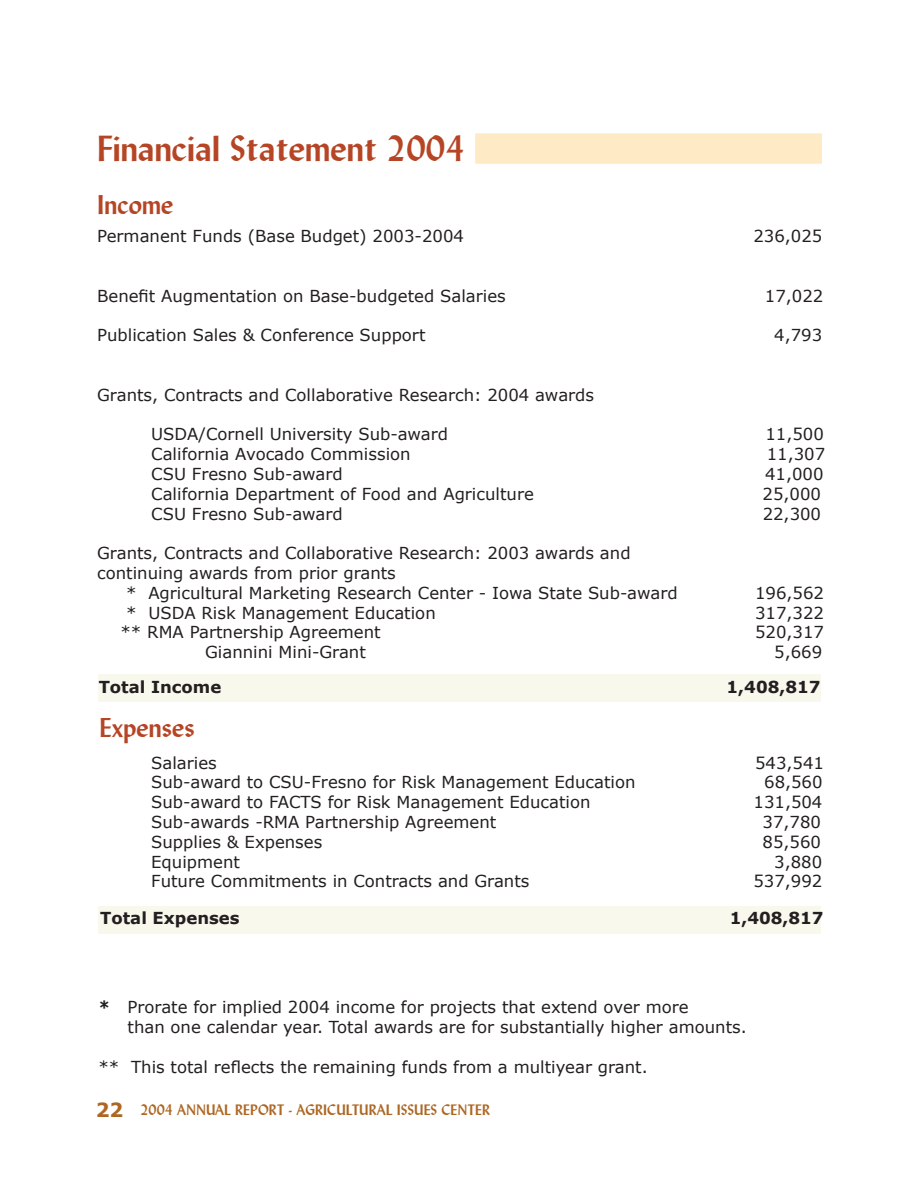
<style>
.page{position:relative;width:918px;height:1188px;background:#fff}
.page>*{position:absolute;margin:0;border:0;box-sizing:border-box;transform-origin:0 0}
.t1{font:700 36px "Lydian BT";color:#b64525}
.t2{font:700 27px "Lydian BT";color:#b64525}
.t3{font:16.5px/19.8px "Verdana";color:#231f20}
.t4{font:700 16.5px "Verdana";color:#231f20}
.t5{font:700 15px "Lydian BT";color:#ad6723}
.s1{font-weight:700}
.s2{font-family:"Verdana";font-size:19.5px}
</style>
<div class="page">
<div style="left:98px;top:907px;width:722px;height:27px;background:#f8f8ed"></div>
<div style="left:98px;top:674px;width:722px;height:28px;background:#f8f8ed"></div>
<div style="left:476px;top:134px;width:345px;height:29px;background:#feeac4"></div>
<div style="left:475px;top:133px;width:347px;height:31px;border:2px solid #feeac4"></div>
<h1 class="t1" style="left:97px;top:126px;width:369px">Financial Statement 2004</h1>
<h2 class="t2" style="left:97px;top:188px;width:78px">Income</h2>
<p class="t3" style="left:97px;top:226px;width:368px">Permanent Funds (Base Budget) 2003-2004</p>
<p class="t3" style="left:754px;top:226px;width:70px">236,025</p>
<p class="t3" style="left:97px;top:285px;width:410px">Benefit Augmentation on Base-budgeted Salaries</p>
<p class="t3" style="left:765px;top:285px;width:60px">17,022</p>
<p class="t3" style="left:97px;top:325px;width:330px">Publication Sales &amp; Conference Support</p>
<p class="t3" style="left:774px;top:325px;width:49px">4,793</p>
<p class="t3" style="left:97px;top:384px;width:498px">Grants, Contracts and Collaborative Research: 2004 awards</p>
<p class="t3" style="left:151px;top:424px;width:298px">USDA/Cornell University Sub-award</p>
<p class="t3" style="left:765px;top:424px;width:60px">11,500</p>
<p class="t3" style="left:151px;top:444px;width:261px">California Avocado Commission</p>
<p class="t3" style="left:767px;top:444px;width:60px">11,307</p>
<p class="t3" style="left:151px;top:464px;width:193px">CSU Fresno Sub-award</p>
<p class="t3" style="left:765px;top:464px;width:60px">41,000</p>
<p class="t3" style="left:151px;top:483px;width:384px">California Department of Food and Agriculture</p>
<p class="t3" style="left:763px;top:483px;width:60px">25,000</p>
<p class="t3" style="left:151px;top:503px;width:193px">CSU Fresno Sub-award</p>
<p class="t3" style="left:763px;top:503px;width:60px">22,300</p>
<p class="t3" style="left:97px;top:543px;width:535px">Grants, Contracts and Collaborative Research: 2003 awards and continuing awards from prior grants</p>
<p class="t3" style="left:126px;top:582px;width:553px">* Agricultural Marketing Research Center - Iowa State Sub-award</p>
<p class="t3" style="left:755px;top:582px;width:70px">196,562</p>
<p class="t3" style="left:126px;top:602px;width:311px">* USDA Risk Management Education</p>
<p class="t3" style="left:755px;top:602px;width:70px">317,322</p>
<p class="t3" style="left:120px;top:622px;width:262px">** RMA Partnership Agreement</p>
<p class="t3" style="left:755px;top:622px;width:70px">520,317</p>
<p class="t3" style="left:205px;top:642px;width:162px">Giannini Mini-Grant</p>
<p class="t3" style="left:774px;top:642px;width:49px">5,669</p>
<p class="t4" style="left:99px;top:677px;width:124px">Total Income</p>
<p class="t4" style="left:727px;top:677px;width:96px">1,408,817</p>
<h2 class="t2" style="left:99px;top:711px;width:97px">Expenses</h2>
<p class="t3" style="left:151px;top:752px;width:67px">Salaries</p>
<p class="t3" style="left:755px;top:752px;width:70px">543,541</p>
<p class="t3" style="left:151px;top:772px;width:486px">Sub-award to CSU-Fresno for Risk Management Education</p>
<p class="t3" style="left:764px;top:772px;width:60px">68,560</p>
<p class="t3" style="left:151px;top:792px;width:441px">Sub-award to FACTS for Risk Management Education</p>
<p class="t3" style="left:754px;top:792px;width:70px">131,504</p>
<p class="t3" style="left:151px;top:812px;width:347px">Sub-awards -RMA Partnership Agreement</p>
<p class="t3" style="left:763px;top:812px;width:60px">37,780</p>
<p class="t3" style="left:151px;top:831px;width:173px">Supplies &amp; Expenses</p>
<p class="t3" style="left:763px;top:831px;width:60px">85,560</p>
<p class="t3" style="left:151px;top:851px;width:90px">Equipment</p>
<p class="t3" style="left:774px;top:851px;width:49px">3,880</p>
<p class="t3" style="left:151px;top:871px;width:380px">Future Commitments in Contracts and Grants</p>
<p class="t3" style="left:753px;top:871px;width:70px">537,992</p>
<p class="t4" style="left:100px;top:908px;width:141px">Total Expenses</p>
<p class="t4" style="left:730px;top:908px;width:96px">1,408,817</p>
<p class="t3" style="left:128px;top:997px;width:621px;text-indent:-29px"><span class="s1">*</span> Prorate for implied 2004 income for projects that extend over more<br>than one calendar year. Total awards are for substantially higher amounts.</p>
<p class="t3" style="left:98px;top:1056px;width:551px">** This total reflects the remaining funds from a multiyear grant.</p>
<p class="t5" style="left:96px;top:1100px;width:396px"><span class="s2">22</span> 2004 ANNUAL REPORT - AGRICULTURAL ISSUES CENTER</p>
</div>
